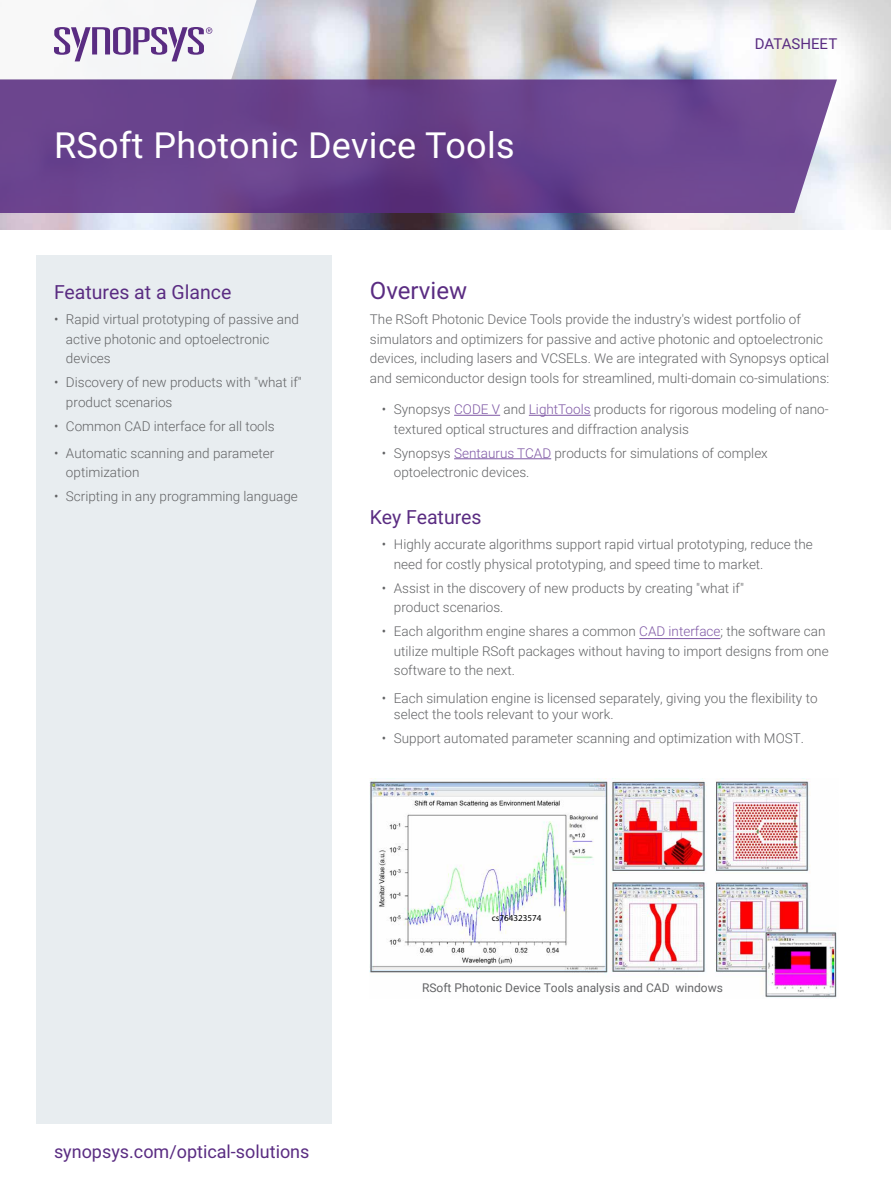
<style>
.page{position:relative;width:891px;height:1188px;background:#fff}
.page>*{position:absolute;margin:0;border:0;box-sizing:border-box;transform-origin:0 0}
.t1{font:36px "Roboto";letter-spacing:.01em;color:#fff}
.HEADING_0__OVERVIEW{font:24px "Roboto";color:#5a2c82}
.HEADING_1{font:19.5px "Roboto";color:#5a2c82}
.t2{font:18px "Roboto";color:#5a2c82}
.t3{font:15px "Roboto";color:#5a2c82}
.BODY_COPY{font:300 13.5px/19.5px "Roboto";color:#636466}
.FIGURE_CAPTION{font:12px "Roboto";color:#636466}
.t4{font:9.15px "Myriad Pro";color:#000}
.s1{color:#7f58a5}
</style>
<div class="page">
<img style="left:0;top:0;width:891px;height:230px">
<div style="left:36px;top:255px;width:296px;height:868px;background:#e8edf0"></div>
<svg style="left:0;top:0;width:270px;height:80px"></svg>
<svg style="left:0;top:80px;width:837px;height:133px;background:#6a448e"></svg>
<hr style="left:454px;top:415px;width:46px;height:1px;background:#7f58a5">
<hr style="left:529px;top:415px;width:62px;height:1px;background:#7f58a5">
<hr style="left:454px;top:458px;width:97px;height:1px;background:#7f58a5">
<img style="left:369px;top:778px;width:468px;height:220px">
<div style="left:371px;top:782px;width:236px;height:190px;border:1px solid #636466"></div>
<div style="left:613px;top:782px;width:91px;height:89px;border:1px solid #636466"></div>
<div style="left:613px;top:883px;width:91px;height:88px;border:1px solid #636466"></div>
<div style="left:716px;top:782px;width:91px;height:88px;border:1px solid #636466"></div>
<img style="left:716px;top:883px;width:91px;height:88px">
<div style="left:766px;top:933px;width:70px;height:63px;border:1px solid #636466"></div>
<hr style="left:639px;top:638px;width:82px;height:1px;background:#7f58a5">
<p class="t1" style="left:54px;top:120px;width:462px">RSoft Photonic Device Tools</p>
<p class="t3" style="left:755px;top:33px;width:84px">DATASHEET</p>
<p class="HEADING_1" style="left:54px;top:278px;width:179px">Features at a Glance</p>
<p class="BODY_COPY" style="left:66px;top:309px;width:234px;text-indent:-12px">• Rapid virtual prototyping of passive and active photonic and optoelectronic devices</p>
<p class="BODY_COPY" style="left:66px;top:372px;width:237px;text-indent:-12px">• Discovery of new products with "what if" product scenarios</p>
<p class="BODY_COPY" style="left:54px;top:416px;width:222px">• Common CAD interface for all tools</p>
<p class="BODY_COPY" style="left:66px;top:443px;width:210px;text-indent:-12px">• Automatic scanning and parameter optimization</p>
<p class="BODY_COPY" style="left:54px;top:486px;width:245px">• Scripting in any programming language</p>
<p class="HEADING_0__OVERVIEW" style="left:370px;top:273px;width:99px">Overview</p>
<p class="BODY_COPY" style="left:370px;top:309px;width:461px">The RSoft Photonic Device Tools provide the industry's widest portfolio of simulators and optimizers for passive and active photonic and optoelectronic devices, including lasers and VCSELs. We are integrated with Synopsys optical and semiconductor design tools for streamlined, multi-domain co-simulations:</p>
<p class="BODY_COPY" style="left:394px;top:399px;width:436px;text-indent:-12px">• Synopsys <span class="s1">CODE V</span> and <span class="s1">LightTools</span> products for rigorous modeling of nano&shy;textured optical structures and diffraction analysis</p>
<p class="BODY_COPY" style="left:394px;top:443px;width:375px;text-indent:-12px">• Synopsys <span class="s1">Sentaurus TCAD</span> products for simulations of complex optoelectronic devices.</p>
<p class="HEADING_1" style="left:370px;top:503px;width:113px">Key Features</p>
<p class="BODY_COPY" style="left:394px;top:534px;width:420px;text-indent:-12px">• Highly accurate algorithms support rapid virtual prototyping, reduce the need for costly physical prototyping, and speed time to market.</p>
<p class="BODY_COPY" style="left:394px;top:578px;width:352px;text-indent:-12px">• Assist in the discovery of new products by creating "what if" product scenarios.</p>
<p class="BODY_COPY" style="left:394px;top:621px;width:436px;text-indent:-12px">• Each algorithm engine shares a common <span class="s1">CAD interface</span>; the software can utilize multiple RSoft packages without having to import designs from one software to the next.</p>
<p class="BODY_COPY" style="left:394px;top:689px;width:425px;line-height:16.2px;text-indent:-12px">• Each simulation engine is licensed separately, giving you the flexibility to select the tools relevant to your work.</p>
<p class="BODY_COPY" style="left:382px;top:728px;width:424px">• Support automated parameter scanning and optimization with MOST.</p>
<h3 class="t2" style="left:54px;top:1139px;width:257px">synopsys.com/optical-solutions</h3>
<p class="t4" style="left:492px;top:912px;width:51px">cs764323574</p>
<p class="FIGURE_CAPTION" style="left:422px;top:979px;width:302px">RSoft Photonic Device Tools analysis and CAD windows</p>
</div>
